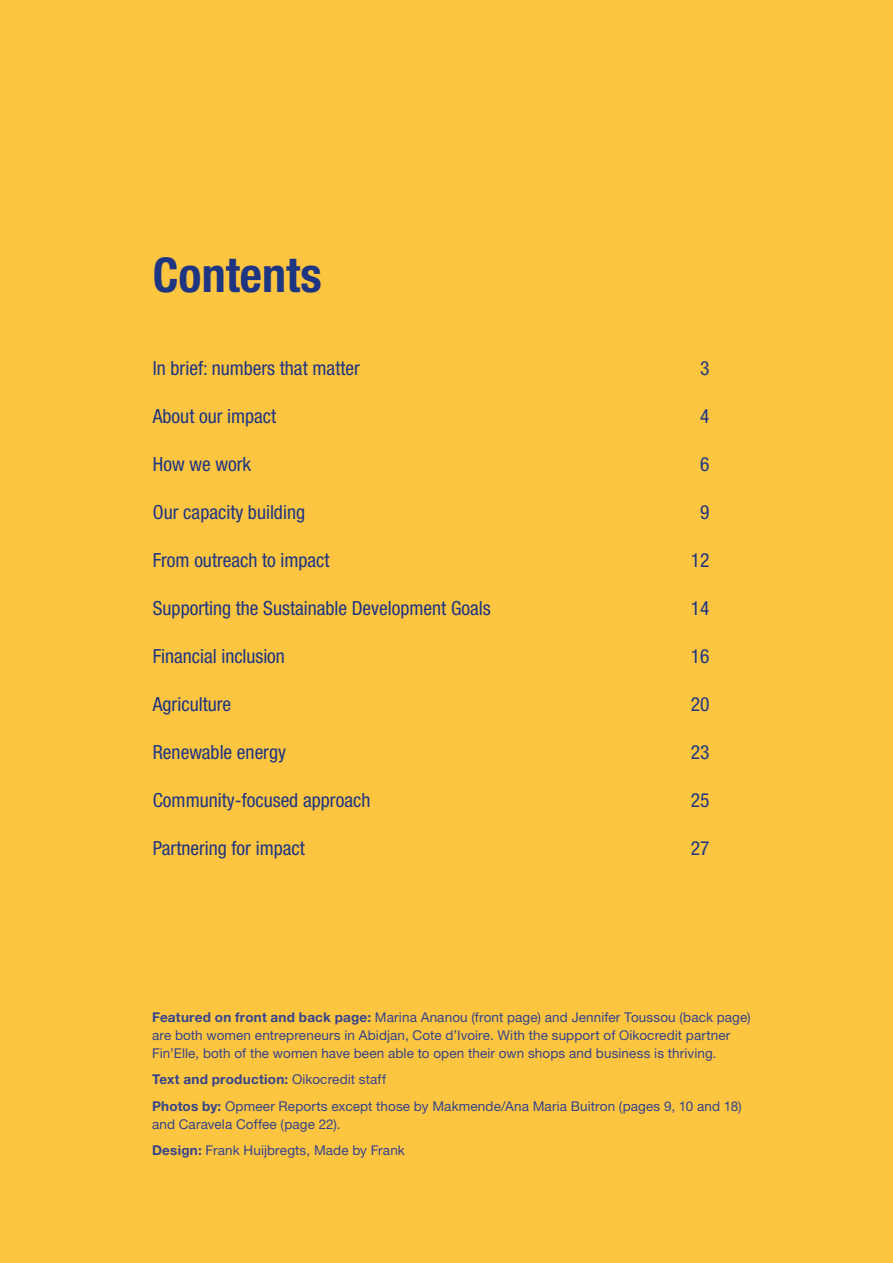
<style>
.page{position:relative;width:893px;height:1263px;background:#fdc540}
.page>*{position:absolute;margin:0;border:0;box-sizing:border-box;transform-origin:0 0}
.t1{font:700 condensed 48px "Helvetica Neue LT Std";color:#1e3582}
.t2{font:condensed 19.5px "Helvetica Neue LT Std";color:#1e3582}
.t3{font:13.5px/18px "Helvetica Neue LT Std";letter-spacing:.01em;color:#34438c}
.s1{font-weight:700}
</style>
<div class="page">
<h1 class="t1" style="left:153px;top:246px;width:170px">Contents</h1>
<h2 class="t2" style="left:153px;top:356px;width:209px">In brief: numbers that matter</h2>
<h2 class="t2" style="left:700px;top:356px;width:11px">3</h2>
<h2 class="t2" style="left:153px;top:404px;width:125px">About our impact</h2>
<h2 class="t2" style="left:700px;top:404px;width:11px">4</h2>
<h2 class="t2" style="left:153px;top:452px;width:100px">How we work</h2>
<h2 class="t2" style="left:700px;top:452px;width:11px">6</h2>
<h2 class="t2" style="left:153px;top:500px;width:154px">Our capacity building</h2>
<h2 class="t2" style="left:700px;top:500px;width:11px">9</h2>
<h2 class="t2" style="left:153px;top:548px;width:178px">From outreach to impact</h2>
<h2 class="t2" style="left:691px;top:548px;width:20px">12</h2>
<h2 class="t2" style="left:153px;top:596px;width:339px">Supporting the Sustainable Development Goals</h2>
<h2 class="t2" style="left:691px;top:596px;width:20px">14</h2>
<h2 class="t2" style="left:153px;top:644px;width:134px">Financial inclusion</h2>
<h2 class="t2" style="left:691px;top:644px;width:20px">16</h2>
<h2 class="t2" style="left:153px;top:692px;width:80px">Agriculture</h2>
<h2 class="t2" style="left:691px;top:692px;width:20px">20</h2>
<h2 class="t2" style="left:153px;top:740px;width:135px">Renewable energy</h2>
<h2 class="t2" style="left:691px;top:740px;width:20px">23</h2>
<h2 class="t2" style="left:153px;top:788px;width:219px">Community-focused approach</h2>
<h2 class="t2" style="left:691px;top:788px;width:20px">25</h2>
<h2 class="t2" style="left:153px;top:836px;width:153px">Partnering for impact</h2>
<h2 class="t2" style="left:691px;top:836px;width:20px">27</h2>
<p class="t3" style="left:152px;top:1008px;width:600px"><span class="s1">Featured on front and back page:</span> Marina Ananou (front page) and Jennifer Toussou (back page) are both women entrepreneurs in Abidjan, Cote d’Ivoire. With the support of Oikocredit partner<br>Fin’Elle, both of the women have been able to open their own shops and business is thriving.</p>
<p class="t3" style="left:152px;top:1066px;width:591px;line-height:26.5px"><span class="s1">Text and production:</span> Oikocredit staff<br><span class="s1">Photos by:</span> Opmeer Reports except those by Makmende/Ana Maria Buitron (pages 9, 10 and 18)</p>
<p class="t3" style="left:152px;top:1110px;width:254px;line-height:26.5px">and Caravela Coffee (page 22).<br><span class="s1">Design:</span> Frank Huijbregts, Made by Frank</p>
</div>
